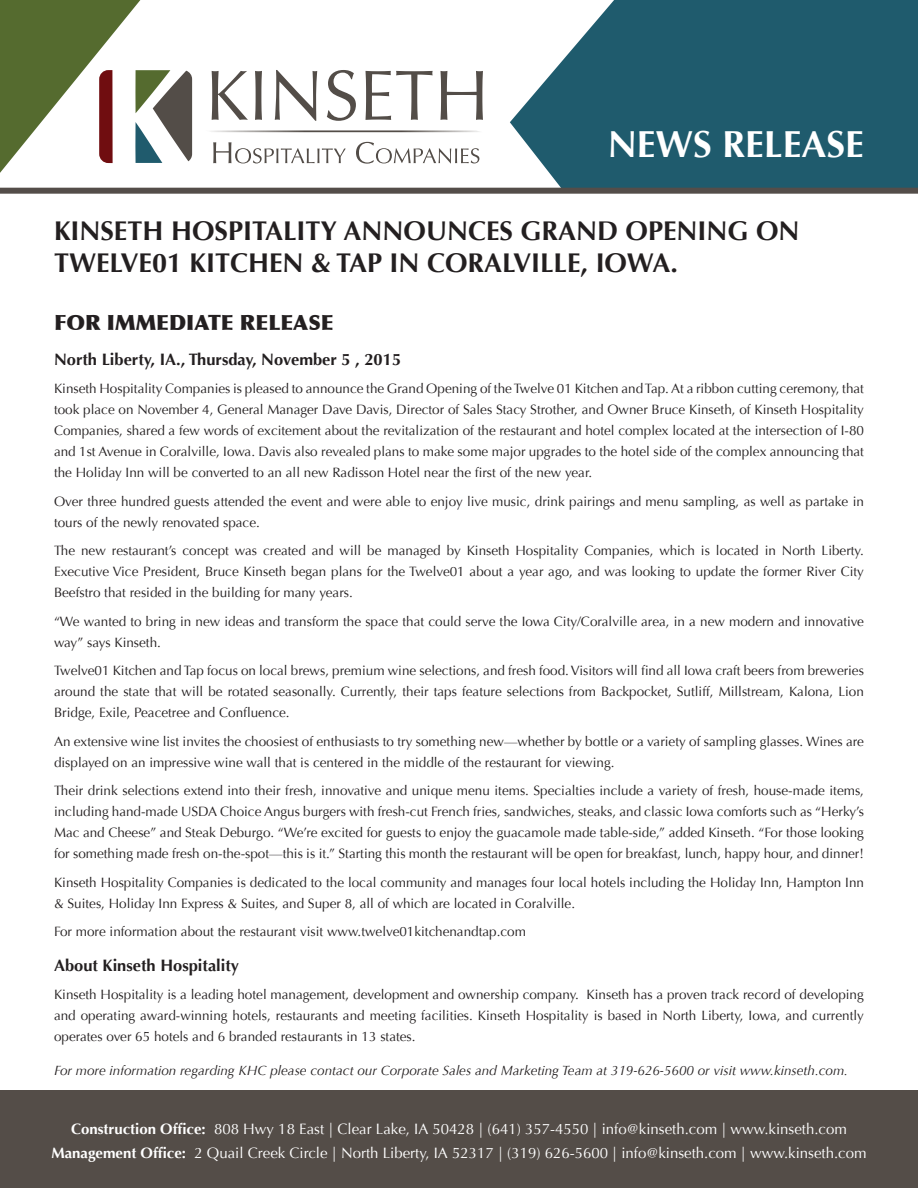
<style>
.page{position:relative;width:918px;height:1188px;background:#fff}
.page>*{position:absolute;margin:0;border:0;box-sizing:border-box;transform-origin:0 0}
.t1{font:700 37.5px "Optima";color:#fff}
.t2{font:700 27px/32.4px "Optima";color:#231f20}
.t3{font:900 21px "Optima";color:#231f20}
.t4{font:700 16.5px "Optima";color:#231f20}
.t5{font:15px/24px "Optima";color:#fff;text-align:center}
.t6{font:13.5px/21px "Optima";color:#231f20;text-align:justify}
.t7{font:italic 13.5px "Optima";color:#231f20}
.s1{font-weight:700}
</style>
<div class="page">
<svg style="left:510px;top:0;width:408px;height:188px;fill:#1f5b6d"></svg>
<div style="left:0;top:188px;width:918px;height:6px;background:#544d49"></div>
<svg style="left:213px;top:142px;width:266px;height:22px"></svg>
<svg style="left:212px;top:70px;width:271px;height:51px"></svg>
<svg style="left:211px;top:130px;width:269px;height:2px"></svg>
<svg style="left:0;top:0;width:192px;height:173px"></svg>
<div style="left:0;top:1090px;width:918px;height:98px;background:#544d48"></div>
<p class="t1" style="left:608px;top:122px;width:258px">NEWS RELEASE</p>
<p class="t2" style="left:54px;top:215px;width:747px">KINSETH HOSPITALITY ANNOUNCES GRAND OPENING ON<br>TWELVE01 KITCHEN &amp; TAP IN CORALVILLE, IOWA.</p>
<p class="t3" style="left:54px;top:310px;width:281px">FOR IMMEDIATE RELEASE</p>
<p class="t4" style="left:54px;top:349px;width:349px">North Liberty, IA., Thursday, November 5 , 2015</p>
<p class="t6" style="left:54px;top:378px;width:812px">Kinseth Hospitality Companies is pleased to announce the Grand Opening of the Twelve 01 Kitchen and Tap. At a ribbon cutting ceremony, that took place on November 4, General Manager Dave Davis, Director of Sales Stacy Strother, and Owner Bruce Kinseth, of Kinseth Hospitality Companies, shared a few words of excitement about the revitalization of the restaurant and hotel complex located at the intersection of I-80 and 1st Avenue in Coralville, Iowa. Davis also revealed plans to make some major upgrades to the hotel side of the complex announcing that the Holiday Inn will be converted to an all new Radisson Hotel near the first of the new year.</p>
<p class="t6" style="left:54px;top:491px;width:812px">Over three hundred guests attended the event and were able to enjoy live music, drink pairings and menu sampling, as well as partake in tours of the newly renovated space.</p>
<p class="t6" style="left:54px;top:540px;width:812px">The new restaurant’s concept was created and will be managed by Kinseth Hospitality Companies, which is located in North Liberty.<br>Executive Vice President, Bruce Kinseth began plans for the Twelve01 about a year ago, and was looking to update the former River City Beefstro that resided in the building for many years.</p>
<p class="t6" style="left:54px;top:611px;width:812px">“We wanted to bring in new ideas and transform the space that could serve the Iowa City/Coralville area, in a new modern and innovative way” says Kinseth.</p>
<p class="t6" style="left:54px;top:660px;width:812px">Twelve01 Kitchen and Tap focus on local brews, premium wine selections, and fresh food. Visitors will find all Iowa craft beers from breweries around the state that will be rotated seasonally. Currently, their taps feature selections from Backpocket, Sutliff, Millstream, Kalona, Lion Bridge, Exile, Peacetree and Confluence.</p>
<p class="t6" style="left:54px;top:731px;width:811px">An extensive wine list invites the choosiest of enthusiasts to try something new—whether by bottle or a variety of sampling glasses. Wines are displayed on an impressive wine wall that is centered in the middle of the restaurant for viewing.</p>
<p class="t6" style="left:54px;top:780px;width:812px">Their drink selections extend into their fresh, innovative and unique menu items. Specialties include a variety of fresh, house-made items, including hand-made USDA Choice Angus burgers with fresh-cut French fries, sandwiches, steaks, and classic Iowa comforts such as “Herky’s Mac and Cheese” and Steak Deburgo. “We’re excited for guests to enjoy the guacamole made table-side,” added Kinseth. “For those looking for something made fresh on-the-spot—this is it.” Starting this month the restaurant will be open for breakfast, lunch, happy hour, and dinner!</p>
<p class="t6" style="left:54px;top:872px;width:812px">Kinseth Hospitality Companies is dedicated to the local community and manages four local hotels including the Holiday Inn, Hampton Inn &amp; Suites, Holiday Inn Express &amp; Suites, and Super 8, all of which are located in Coralville.</p>
<p class="t6" style="left:54px;top:921px;width:474px">For more information about the restaurant visit www.twelve01kitchenandtap.com</p>
<p class="t4" style="left:54px;top:956px;width:187px">About Kinseth Hospitality</p>
<p class="t6" style="left:54px;top:985px;width:811px">Kinseth Hospitality is a leading hotel management, development and ownership company. Kinseth has a proven track record of developing and operating award-winning hotels, restaurants and meeting facilities. Kinseth Hospitality is based in North Liberty, Iowa, and currently operates over 65 hotels and 6 branded restaurants in 13 states.</p>
<p class="t7" style="left:54px;top:1062px;width:796px">For more information regarding KHC please contact our Corporate Sales and Marketing Team at 319-626-5600 or visit www.kinseth.com.</p>
<p class="t5" style="left:51px;top:1117px;width:817px"><span class="s1">Construction Office:</span> 808 Hwy 18 East | Clear Lake, IA 50428 | (641) 357-4550 | info@kinseth.com | www.kinseth.com<br><span class="s1">Management Office:</span> 2 Quail Creek Circle | North Liberty, IA 52317 | (319) 626-5600 | info@kinseth.com | www.kinseth.com</p>
</div>
